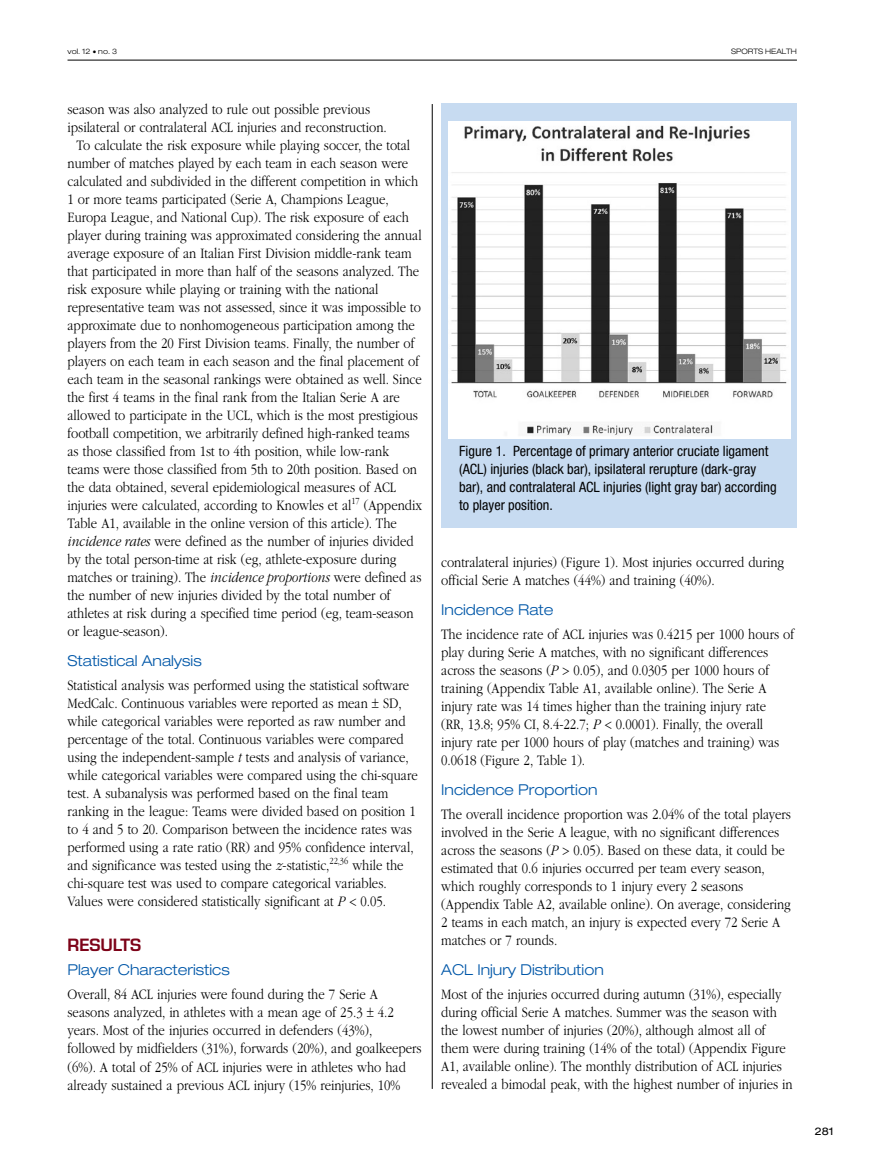
<style>
.page{position:relative;width:878px;height:1175px;background:#fff}
.page>*{position:absolute;margin:0;border:0;box-sizing:border-box;transform-origin:0 0}
.t1{font:600 16.5px "Eurostile LT Std";letter-spacing:-.005em;color:#7d0318}
.t2{font:300 15px/18px "ITC Garamond Std";color:#000;scale:.85 1}
.t3{font:300 expanded 15px "Helvetica Neue LT Std";color:#0057a8}
.t4{font:condensed 14.25px/18px "Helvetica Neue LT Std";color:#000}
.t5{font:expanded 10.5px "Helvetica Neue LT Std";color:#000}
.t6{font:300 9.75px "ITC Garamond Std";color:#000;scale:.85 1}
.t7{font:300 expanded 7.5px "Helvetica Neue LT Std";color:#000}
.s1{font-style:italic}
</style>
<div class="page">
<hr style="left:432px;top:104px;width:1px;height:984px;background:#000">
<hr style="left:68px;top:60px;width:728px;height:1px;background:#000">
<div style="left:441px;top:104px;width:355px;height:424px;background:#c7dbf1"></div>
<img style="left:448px;top:122px;width:342px;height:316px">
<p class="t7" style="left:68px;top:47px;width:51px">vol. 12 • no. 3</p>
<p class="t7" style="left:731px;top:47px;width:67px">SPORTS HEALTH</p>
<p class="t2" style="left:68px;top:101px;width:357px">season was also analyzed to rule out possible previous</p>
<p class="t2" style="left:68px;top:119px;width:377px">ipsilateral or contralateral ACL injuries and reconstruction.</p>
<p class="t2" style="left:77px;top:137px;width:394px">To calculate the risk exposure while playing soccer, the total</p>
<p class="t2" style="left:68px;top:155px;width:402px">number of matches played by each team in each season were</p>
<p class="t2" style="left:68px;top:173px;width:414px">calculated and subdivided in the different competition in which</p>
<p class="t2" style="left:68px;top:191px;width:379px">1 or more teams participated (Serie A, Champions League,</p>
<p class="t2" style="left:68px;top:209px;width:403px">Europa League, and National Cup). The risk exposure of each</p>
<p class="t2" style="left:68px;top:227px;width:418px">player during training was approximated considering the annual</p>
<p class="t2" style="left:68px;top:245px;width:406px">average exposure of an Italian First Division middle-rank team</p>
<p class="t2" style="left:68px;top:263px;width:415px">that participated in more than half of the seasons analyzed. The</p>
<p class="t2" style="left:68px;top:281px;width:367px">risk exposure while playing or training with the national</p>
<p class="t2" style="left:68px;top:299px;width:417px">representative team was not assessed, since it was impossible to</p>
<p class="t2" style="left:68px;top:317px;width:410px">approximate due to nonhomogeneous participation among the</p>
<p class="t2" style="left:68px;top:335px;width:410px">players from the 20 First Division teams. Finally, the number of</p>
<p class="t2" style="left:68px;top:353px;width:415px">players on each team in each season and the final placement of</p>
<p class="t2" style="left:68px;top:371px;width:418px">each team in the seasonal rankings were obtained as well. Since</p>
<p class="t2" style="left:68px;top:389px;width:392px">the first 4 teams in the final rank from the Italian Serie A are</p>
<p class="t2" style="left:68px;top:407px;width:414px">allowed to participate in the UCL, which is the most prestigious</p>
<p class="t2" style="left:68px;top:425px;width:404px">football competition, we arbitrarily defined high-ranked teams</p>
<p class="t2" style="left:68px;top:443px;width:380px">as those classified from 1st to 4th position, while low-rank</p>
<p class="t2" style="left:68px;top:461px;width:412px">teams were those classified from 5th to 20th position. Based on</p>
<p class="t2" style="left:68px;top:479px;width:388px">the data obtained, several epidemiological measures of ACL</p>
<p class="t2" style="left:68px;top:497px;width:335px">injuries were calculated, according to Knowles et al</p>
<p class="t6" style="left:351px;top:495px;width:11px">17</p>
<p class="t2" style="left:67px;top:497px;width:418px;text-indent:296px">(Appendix Table A1, available in the online version of this article). The <span class="s1">incidence rates</span> were defined as the number of injuries divided by the total person-time at risk (eg, athlete-exposure during matches or training). The <span class="s1">incidence proportions</span> were defined as the number of new injuries divided by the total number of athletes at risk during a specified time period (eg, team-season or league-season).</p>
<p class="t3" style="left:68px;top:652px;width:136px">Statistical Analysis</p>
<p class="t2" style="left:68px;top:677px;width:413px">Statistical analysis was performed using the statistical software MedCalc. Continuous variables were reported as mean SD, while categorical variables were reported as raw number and percentage of the total. Continuous variables were compared using the independent-sample <span class="s1">t</span> tests and analysis of variance, while categorical variables were compared using the chi-square test. A subanalysis was performed based on the final team ranking in the league: Teams were divided based on position 1 to 4 and 5 to 20. Comparison between the incidence rates was performed using a rate ratio (RR) and 95% confidence interval, and significance was tested using the <span class="s1">z</span>-statistic,</p>
<p class="t6" style="left:329px;top:855px;width:24px">22,36</p>
<p class="t2" style="left:67px;top:857px;width:397px;text-indent:285px">while the chi-square test was used to compare categorical variables.<br>Values were considered statistically significant at <span class="s1">P</span> 0.05.</p>
<p class="t1" style="left:68px;top:935px;width:75px">RESULTS</p>
<p class="t3" style="left:68px;top:961px;width:164px">Player Characteristics</p>
<p class="t2" style="left:68px;top:986px;width:418px">Overall, 84 ACL injuries were found during the 7 Serie A seasons analyzed, in athletes with a mean age of 25.3 4.2 years. Most of the injuries occurred in defenders (43%), followed by midfielders (31%), forwards (20%), and goalkeepers (6%). A total of 25% of ACL injuries were in athletes who had already sustained a previous ACL injury (15% reinjuries, 10%</p>
<p class="t4" style="left:459px;top:442px;width:319px">Figure 1. Percentage of primary anterior cruciate ligament (ACL) injuries (black bar), ipsilateral rerupture (dark-gray bar), and contralateral ACL injuries (light gray bar) according to player position.</p>
<p class="t2" style="left:441px;top:553px;width:405px">contralateral injuries) (Figure 1). Most injuries occurred during official Serie A matches (44%) and training (40%).</p>
<p class="t3" style="left:441px;top:601px;width:114px">Incidence Rate</p>
<p class="t2" style="left:441px;top:625px;width:417px">The incidence rate of ACL injuries was 0.4215 per 1000 hours of play during Serie A matches, with no significant differences across the seasons (<span class="s1">P</span> 0.05), and 0.0305 per 1000 hours of training (Appendix Table A1, available online). The Serie A injury rate was 14 times higher than the training injury rate<br>(RR, 13.8; 95% CI, 8.4-22.7; <span class="s1">P</span> 0.0001). Finally, the overall injury rate per 1000 hours of play (matches and training) was 0.0618 (Figure 2, Table 1).</p>
<p class="t3" style="left:441px;top:781px;width:158px">Incidence Proportion</p>
<p class="t2" style="left:441px;top:805px;width:413px">The overall incidence proportion was 2.04% of the total players involved in the Serie A league, with no significant differences across the seasons (<span class="s1">P</span> 0.05). Based on these data, it could be estimated that 0.6 injuries occurred per team every season, which roughly corresponds to 1 injury every 2 seasons (Appendix Table A2, available online). On average, considering 2 teams in each match, an injury is expected every 72 Serie A matches or 7 rounds.</p>
<p class="t3" style="left:441px;top:961px;width:164px">ACL Injury Distribution</p>
<p class="t2" style="left:441px;top:985px;width:415px">Most of the injuries occurred during autumn (31%), especially during official Serie A matches. Summer was the season with the lowest number of injuries (20%), although almost all of them were during training (14% of the total) (Appendix Figure A1, available online). The monthly distribution of ACL injuries revealed a bimodal peak, with the highest number of injuries in</p>
<p class="t5" style="left:814px;top:1125px;width:20px">281</p>
</div>
